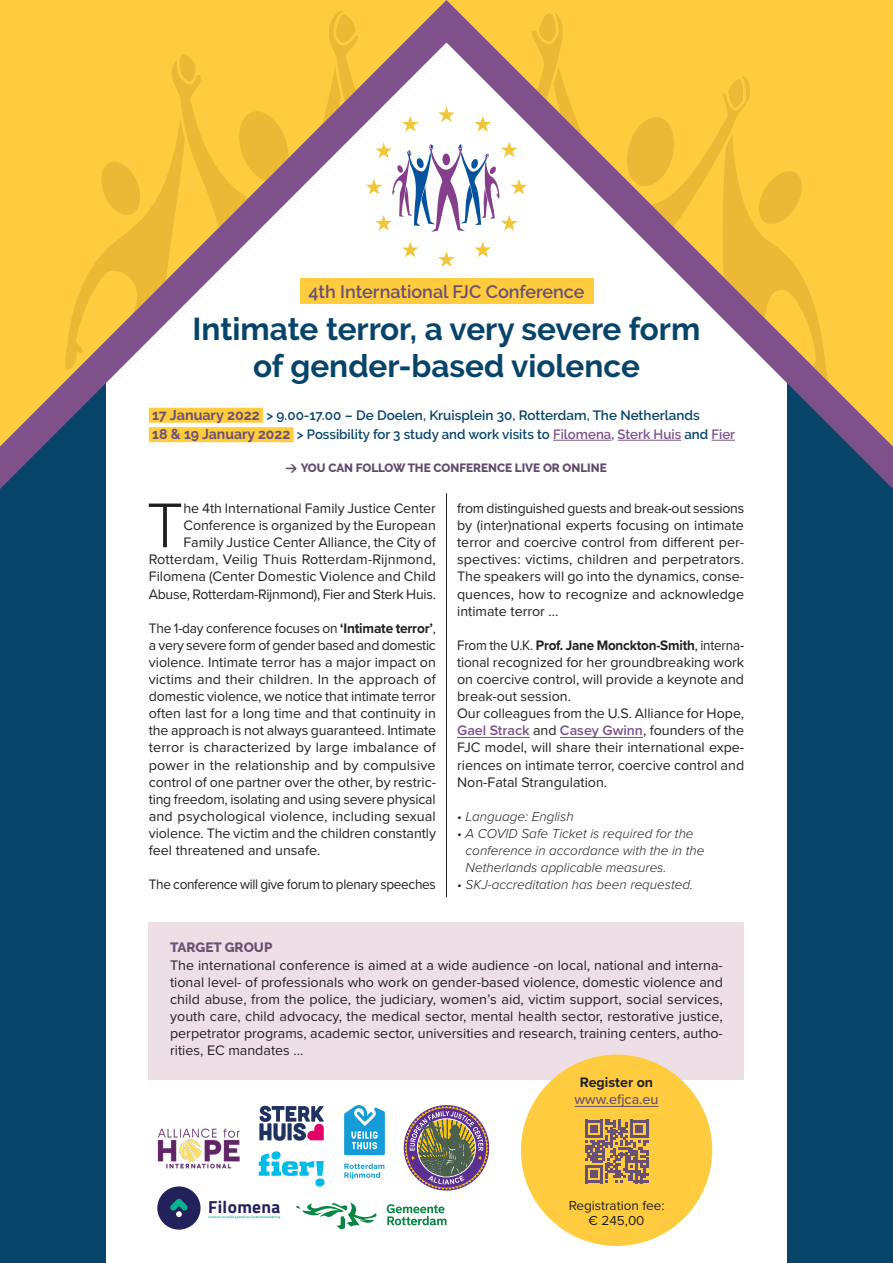
<style>
.page{position:relative;width:893px;height:1263px;background:#07446a}
.page>*{position:absolute;margin:0;border:0;box-sizing:border-box;transform-origin:0 0}
.lees{font:300 65.55px "Proxima Nova";color:#231f20}
.t1{font:700 31.5px/37.8px "Raleway";color:#07446a;text-align:center}
.t2{font:600 18px "Raleway";color:#6a5173}
.t3{font:700 17.4px "Titillium Web";letter-spacing:.02em;color:#23215b}
.lees-2{font:14.25px/17.1px "Proxima Nova";color:#231f20;text-align:justify}
.lees-3{font:14.25px/17.1px "Proxima Nova";color:#231f20;text-align:justify;scale:.96 1}
.lees-4{font:14.25px/17.1px "Proxima Nova";color:#231f20;text-align:justify;scale:.95 1}
.lees-5{font:14.25px "Proxima Nova";letter-spacing:-.025em;color:#231f20;scale:.95 1}
.lees-6{font:500 14.25px/17.1px "Proxima Nova";color:#6a5173;text-align:center}
.lees-7{font:italic 300 13.5px/17.1px "Proxima Nova";color:#231f20}
.t4{font:600 13.5px "Raleway";color:#07446a}
.lees-8{font:13.5px/15px "Proxima Nova";color:#231f20;text-align:center}
.T3{font:800 13.5px "Raleway";color:#6a5173}
.t5{font:800 12px "Raleway";color:#614969}
.t6{font:600 3.3px "Titillium Web";letter-spacing:.025em;color:#06b490}
.s1{font-weight:700;font-size:14.25px;color:#6a5173}
.s2{color:#7e518b}
.s3{font-family:"Pointers";font-weight:400}
.s4{font-weight:700}
.s5{font-weight:600;color:#7e518b}
.s6{font-weight:700;color:#231f20}
</style>
<div class="page">
<div style="left:106px;top:43px;width:681px;height:1220px;background:#fff"></div>
<div style="left:149px;top:923px;width:595px;height:157px;background:#eedfe7"></div>
<svg style="left:0;top:446px;width:43px;height:43px"></svg>
<svg style="left:850px;top:446px;width:43px;height:43px"></svg>
<hr style="left:457px;top:737px;width:73px;height:1px;background:#7e518b">
<hr style="left:560px;top:737px;width:83px;height:1px;background:#7e518b">
<hr style="left:446px;top:493px;width:1px;height:404px;background:#231f20">
<svg style="left:387px;top:1204px;width:59px;height:21px"></svg>
<svg style="left:296px;top:1202px;width:81px;height:27px"></svg>
<svg style="left:344px;top:1105px;width:41px;height:50px"></svg>
<svg style="left:344px;top:1163px;width:40px;height:16px"></svg>
<div style="left:157px;top:1186px;width:44px;height:43px;background:#23215b;border-radius:50%"></div>
<svg style="left:170px;top:1198px;width:18px;height:19px"></svg>
<img style="left:157px;top:1128px;width:83px;height:41px">
<svg style="left:259px;top:1106px;width:65px;height:35px"></svg>
<svg style="left:259px;top:1153px;width:65px;height:23px"></svg>
<div style="left:271px;top:1151px;width:10px;height:8px;background:#02bce5;border-radius:50%"></div>
<div style="left:315px;top:1178px;width:10px;height:8px;background:#02bce5;border-radius:50%"></div>
<svg style="left:404px;top:1105px;width:85px;height:85px"></svg>
<div style="left:521px;top:1054px;width:191px;height:192px;background:#fecc3e;border-radius:50%"></div>
<hr style="left:575px;top:1106px;width:84px;height:1px;background:#6a5173">
<svg style="left:585px;top:1120px;width:63px;height:63px"></svg>
<div style="left:0;top:0;width:893px;height:446px;background:#fecc3e"></div>
<svg style="left:179px;top:54px;width:17px;height:6px"></svg>
<svg style="left:328px;top:11px;width:256px;height:435px"></svg>
<svg style="left:64px;top:108px;width:106px;height:338px"></svg>
<svg style="left:341px;top:310px;width:29px;height:136px"></svg>
<svg style="left:341px;top:60px;width:1px;height:28px"></svg>
<svg style="left:170px;top:60px;width:171px;height:386px"></svg>
<svg style="left:553px;top:61px;width:4px;height:17px"></svg>
<svg style="left:554px;top:67px;width:197px;height:379px"></svg>
<svg style="left:551px;top:301px;width:85px;height:145px"></svg>
<div style="left:300px;top:279px;width:293px;height:25px;background:#fecc3e"></div>
<div style="left:149px;top:408px;width:114px;height:15px;background:#fecc3e"></div>
<div style="left:149px;top:427px;width:145px;height:15px;background:#fecc3e"></div>
<hr style="left:553px;top:440px;width:58px;height:1px;background:#7e518b">
<hr style="left:618px;top:440px;width:63px;height:1px;background:#7e518b">
<svg style="left:699px;top:127px;width:130px;height:319px"></svg>
<p class="t2" style="left:308px;top:281px;width:278px">4th International FJC Conference</p>
<p class="t1" style="left:193px;top:310px;width:509px">Intimate terror, a very severe form of gender-based violence</p>
<p class="t4" style="left:152px;top:407px;width:549px"><span class="s1">17 January 2022</span> &gt; 9.00-17.00 – De Doelen, Kruisplein 30, Rotterdam, The Netherlands</p>
<p class="t4" style="left:152px;top:427px;width:585px"><span class="s1">18 &amp; 19 January 2022</span> &gt; Possibility for 3 study and work visits to <span class="s2">Filomena</span>, <span class="s2">Sterk Huis</span> and <span class="s2">Fier</span></p>
<p class="t5" style="left:286px;top:461px;width:322px"><span class="s3">1</span> YOU CAN FOLLOW THE CONFERENCE LIVE OR ONLINE</p>
<p class="lees-2" style="left:149px;top:499px;width:289px;text-align:right">he 4th International Family Justice Center Conference is organized by the European Family Justice Center Alliance, the City of Rotterdam, Veilig Thuis Rotterdam-Rijnmond, Filomena (Center Domestic Violence and Child Abuse, Rotterdam-Rijnmond), Fier and Sterk Huis.</p>
<p class="lees-3" style="left:149px;top:619px;width:301px">The 1-day conference focuses on <span class="s4">‘Intimate terror’</span>, a very severe form of gender based and domestic violence. Intimate terror has a major impact on victims and their children. In the approach of domestic violence, we notice that intimate terror often last for a long time and that continuity in the approach is not always guaranteed. Intimate terror is characterized by large imbalance of power in the relationship and by compulsive control of one partner over the other, by restric&shy;ting freedom, isolating and using severe physical and psychological violence, including sexual violence. The victim and the children constantly feel threatened and unsafe.</p>
<p class="lees-5" style="left:149px;top:874px;width:304px">The conference will give forum to plenary speeches</p>
<p class="lees" style="left:147px;top:476px;width:38px">T</p>
<p class="lees-2" style="left:457px;top:499px;width:289px">from distinguished guests and break-out sessions by (inter)national experts focusing on intimate terror and coercive control from different per&shy;spectives: victims, children and perpetrators.<br>The speakers will go into the dynamics, conse&shy;quences, how to recognize and acknowledge intimate terror ...</p>
<p class="lees-4" style="left:457px;top:636px;width:304px">From the U.K. <span class="s4">Prof. Jane Monckton-Smith</span>, interna&shy;tional recognized for her groundbreaking work on coercive control, will provide a keynote and break-out session.</p>
<p class="lees-2" style="left:457px;top:704px;width:289px">Our colleagues from the U.S. Alliance for Hope, <span class="s5">Gael Strack</span> and <span class="s5">Casey Gwinn</span>, founders of the FJC model, will share their international expe&shy;riences on intimate terror, coercive control and Non-Fatal Strangulation.</p>
<p class="lees-7" style="left:457px;top:807px;width:118px">• Language: English</p>
<p class="lees-7" style="left:466px;top:824px;width:240px;text-indent:-9px">• A COVID Safe Ticket is required for the conference in accordance with the in the<br>Netherlands applicable measures.</p>
<p class="lees-7" style="left:457px;top:875px;width:238px">• SKJ-accreditation has been requested.</p>
<p class="T3" style="left:170px;top:940px;width:104px">TARGET GROUP</p>
<p class="lees-2" style="left:170px;top:956px;width:554px">The international conference is aimed at a wide audience -on local, national and interna&shy;tional level- of professionals who work on gender-based violence, domestic violence and child abuse, from the police, the judiciary, women’s aid, victim support, social services, youth care, child advocacy, the medical sector, mental health sector, restorative justice, perpetrator programs, academic sector, universities and research, training centers, autho&shy;rities, EC mandates ...</p>
<p class="t3" style="left:208px;top:1194px;width:74px">Filomena</p>
<p class="t6" style="left:208px;top:1214px;width:73px">Centrum huiselijk geweld en kindermishandeling</p>
<p class="lees-6" style="left:575px;top:1073px;width:85px"><span class="s6">Register on </span>www.efjca.eu</p>
<p class="lees-8" style="left:569px;top:1197px;width:97px">Registration fee: € 245,00</p>
</div>
